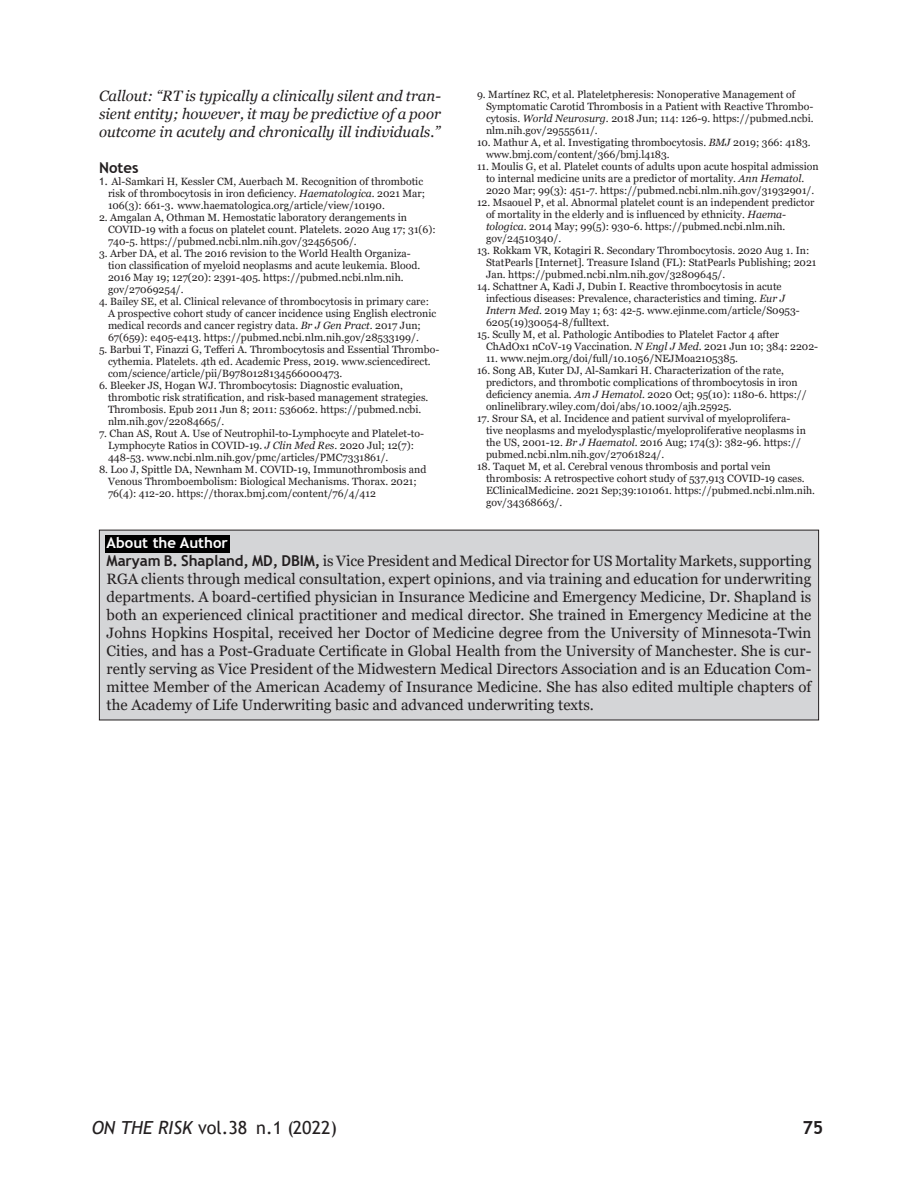
<style>
.page{position:relative;width:918px;height:1188px;background:#fff}
.page>*{position:absolute;margin:0;border:0;box-sizing:border-box;transform-origin:0 0}
.t1{font:18px "Trebuchet MS";color:#231f20}
.t2{font:700 18px "Trebuchet MS";color:#231f20}
.OTR_Text{font:15px/18px "Georgia";color:#231f20;text-align:justify}
.OTR_Text-2{font:italic 15px/18px "Georgia";color:#231f20;text-align:justify}
.OTR_Text-3{font:700 15px "Trebuchet MS";color:#fff}
.OTR_Text-4{font:700 15px "Trebuchet MS";color:#231f20}
.Footnote{font:10.5px/12px "Georgia";color:#231f20}
.s1{font-family:"Trebuchet MS"}
.s2{font-style:italic}
.s3{font-family:"Trebuchet MS";font-weight:700}
</style>
<div class="page">
<div style="left:99px;top:530px;width:720px;height:190px;background:#d4d5d7"></div>
<div style="left:105px;top:535px;width:125px;height:17px;background:#000"></div>
<p class="OTR_Text-2" style="left:99px;top:87px;width:343px">Callout: “RT is typically a clinically silent and tran&shy;sient entity; however, it may be predictive of a poor outcome in acutely and chronically ill individuals.”</p>
<p class="OTR_Text-4" style="left:99px;top:159px;width:41px">Notes</p>
<p class="Footnote" style="left:108px;top:176px;width:319px;text-indent:-9px"><span class="s1">1.</span> Al-Samkari H, Kessler CM, Auerbach M. Recognition of thrombotic risk of thrombocytosis in iron deficiency. <span class="s2">Haematologica</span>. 2021 Mar;<br>106(3): 661-3<span class="s1">.</span> www.haematologica.org/article/view/10190.</p>
<p class="Footnote" style="left:108px;top:212px;width:329px;text-indent:-9px">2. Amgalan A, Othman M. Hemostatic laboratory derangements in<br>COVID-19 with a focus on platelet count. Platelets. 2020 Aug 17; 31(6):<br>740-5. https://pubmed.ncbi.nlm.nih.gov/32456506/.</p>
<p class="Footnote" style="left:108px;top:248px;width:314px;text-indent:-9px">3. Arber DA, et al. The 2016 revision to the World Health Organiza&shy;tion classification of myeloid neoplasms and acute leukemia. Blood.<br>2016 May 19; 127(20): 2391-405. https://pubmed.ncbi.nlm.nih. gov/27069254/.</p>
<p class="Footnote" style="left:108px;top:296px;width:330px;text-indent:-9px">4. Bailey SE, et al. Clinical relevance of thrombocytosis in primary care:<br>A prospective cohort study of cancer incidence using English electronic medical records and cancer registry data. <span class="s2">Br J Gen Pract</span>. 2017 Jun; 67(659): e405-e413. https://pubmed.ncbi.nlm.nih.gov/28533199/.</p>
<p class="Footnote" style="left:108px;top:344px;width:333px;text-indent:-9px">5. Barbui T, Finazzi G, Tefferi A. Thrombocytosis and Essential Thrombo&shy;cythemia. Platelets. 4th ed. Academic Press, 2019. www.sciencedirect. com/science/article/pii/B9780128134566000473.</p>
<p class="Footnote" style="left:108px;top:380px;width:322px;text-indent:-9px">6. Bleeker JS, Hogan WJ. Thrombocytosis: Diagnostic evaluation, thrombotic risk stratification, and risk-based management strategies.<br>Thrombosis. Epub 2011 Jun 8; 2011: 536062. https://pubmed.ncbi. nlm.nih.gov/22084665/.</p>
<p class="Footnote" style="left:108px;top:428px;width:318px;text-indent:-9px">7. Chan AS, Rout A. Use of Neutrophil-to-Lymphocyte and Platelet-to-<br>Lymphocyte Ratios in COVID-19. <span class="s2">J Clin Med Res</span>. 2020 Jul; 12(7):<br>448-53. www.ncbi.nlm.nih.gov/pmc/articles/PMC7331861/.</p>
<p class="Footnote" style="left:108px;top:464px;width:320px;text-indent:-9px">8. Loo J, Spittle DA, Newnham M. COVID-19, Immunothrombosis and<br>Venous Thromboembolism: Biological Mechanisms. Thorax. 2021;<br>76(4): 412-20. https://thorax.bmj.com/content/76/4/412</p>
<p class="Footnote" style="left:486px;top:89px;width:329px;text-indent:-9px">9. Martínez RC, et al. Plateletpheresis: Nonoperative Management of Symptomatic Carotid Thrombosis in a Patient with Reactive Thrombo&shy;cytosis. <span class="s2">World Neurosurg</span>. 2018 Jun; 114: 126-9. https://pubmed.ncbi. nlm.nih.gov/29555611/.</p>
<p class="Footnote" style="left:486px;top:137px;width:326px;text-indent:-9px">10. Mathur A, et al. Investigating thrombocytosis. <span class="s2">BMJ</span> 2019; 366: 4183. www.bmj.com/content/366/bmj.l4183.</p>
<p class="Footnote" style="left:477px;top:161px;width:343px;text-align:center">11. Moulis G, et al. Platelet counts of adults upon acute hospital admission to internal medicine units are a predictor of mortality. <span class="s2">Ann Hematol</span>.<br>2020 Mar; 99(3): 451-7. https://pubmed.ncbi.nlm.nih.gov/31932901/.</p>
<p class="Footnote" style="left:486px;top:197px;width:330px;text-indent:-9px">12. Msaouel P, et al. Abnormal platelet count is an independent predictor of mortality in the elderly and is influenced by ethnicity. <span class="s2">Haema&shy;tologica</span>. 2014 May; 99(5): 930-6. https://pubmed.ncbi.nlm.nih. gov/24510340/.</p>
<p class="Footnote" style="left:486px;top:245px;width:332px;text-indent:-9px">13. Rokkam VR, Kotagiri R. Secondary Thrombocytosis. 2020 Aug 1. In:<br>StatPearls [Internet]. Treasure Island (FL): StatPearls Publishing; 2021<br>Jan. https://pubmed.ncbi.nlm.nih.gov/32809645/.</p>
<p class="Footnote" style="left:486px;top:281px;width:315px;text-indent:-9px">14. Schattner A, Kadi J, Dubin I. Reactive thrombocytosis in acute infectious diseases: Prevalence, characteristics and timing. <span class="s2">Eur J Intern Med</span>. 2019 May 1; 63: 42-5. www.ejinme.com/article/S0953- 6205(19)30054-8/fulltext.</p>
<p class="Footnote" style="left:486px;top:329px;width:334px;text-indent:-9px">15. Scully M, et al. Pathologic Antibodies to Platelet Factor 4 after<br>ChAdOx1 nCoV-19 Vaccination. <span class="s2">N Engl J Med</span>. 2021 Jun 10; 384: 2202-</p>
<p class="Footnote" style="left:486px;top:353px;width:254px">11. www.nejm.org/doi/full/10.1056/NEJMoa2105385.</p>
<p class="Footnote" style="left:486px;top:365px;width:322px;text-indent:-9px">16. Song AB, Kuter DJ, Al-Samkari H. Characterization of the rate, predictors, and thrombotic complications of thrombocytosis in iron deficiency anemia. <span class="s2">Am J Hematol</span>. 2020 Oct; 95(10): 1180-6. https:// onlinelibrary.wiley.com/doi/abs/10.1002/ajh.25925.</p>
<p class="Footnote" style="left:486px;top:413px;width:321px;text-indent:-9px">17. Srour SA, et al. Incidence and patient survival of myeloprolifera&shy;tive neoplasms and myelodysplastic/myeloproliferative neoplasms in the US, 2001-12. <span class="s2">Br J Haematol</span>. 2016 Aug; 174(3): 382-96. https:// pubmed.ncbi.nlm.nih.gov/27061824/.</p>
<p class="Footnote" style="left:486px;top:461px;width:331px;text-indent:-9px">18. Taquet M, et al. Cerebral venous thrombosis and portal vein thrombosis: A retrospective cohort study of 537,913 COVID-19 cases.<br>EClinicalMedicine. 2021 Sep;39:101061. https://pubmed.ncbi.nlm.nih. gov/34368663/.</p>
<p class="OTR_Text-3" style="left:107px;top:534px;width:123px">About the Author</p>
<p class="OTR_Text" style="left:107px;top:553px;width:706px"><span class="s3">Maryam B. Shapland, MD, DBIM,</span> is Vice President and Medical Director for US Mortality Markets, supporting RGA clients through medical consultation, expert opinions, and via training and education for underwriting departments. A board-certified physician in Insurance Medicine and Emergency Medicine, Dr. Shapland is both an experienced clinical practitioner and medical director. She trained in Emergency Medicine at the Johns Hopkins Hospital, received her Doctor of Medicine degree from the University of Minnesota-Twin Cities, and has a Post-Graduate Certificate in Global Health from the University of Manchester. She is cur&shy;rently serving as Vice President of the Midwestern Medical Directors Association and is an Education Com&shy;mittee Member of the American Academy of Insurance Medicine. She has also edited multiple chapters of the Academy of Life Underwriting basic and advanced underwriting texts.</p>
<h1 class="t1" style="left:92px;top:1116px;width:247px"><span class="s2">ON THE RISK</span> vol.38 n.1 (2022)</h1>
<h1 class="t2" style="left:802px;top:1116px;width:23px">75</h1>
</div>
